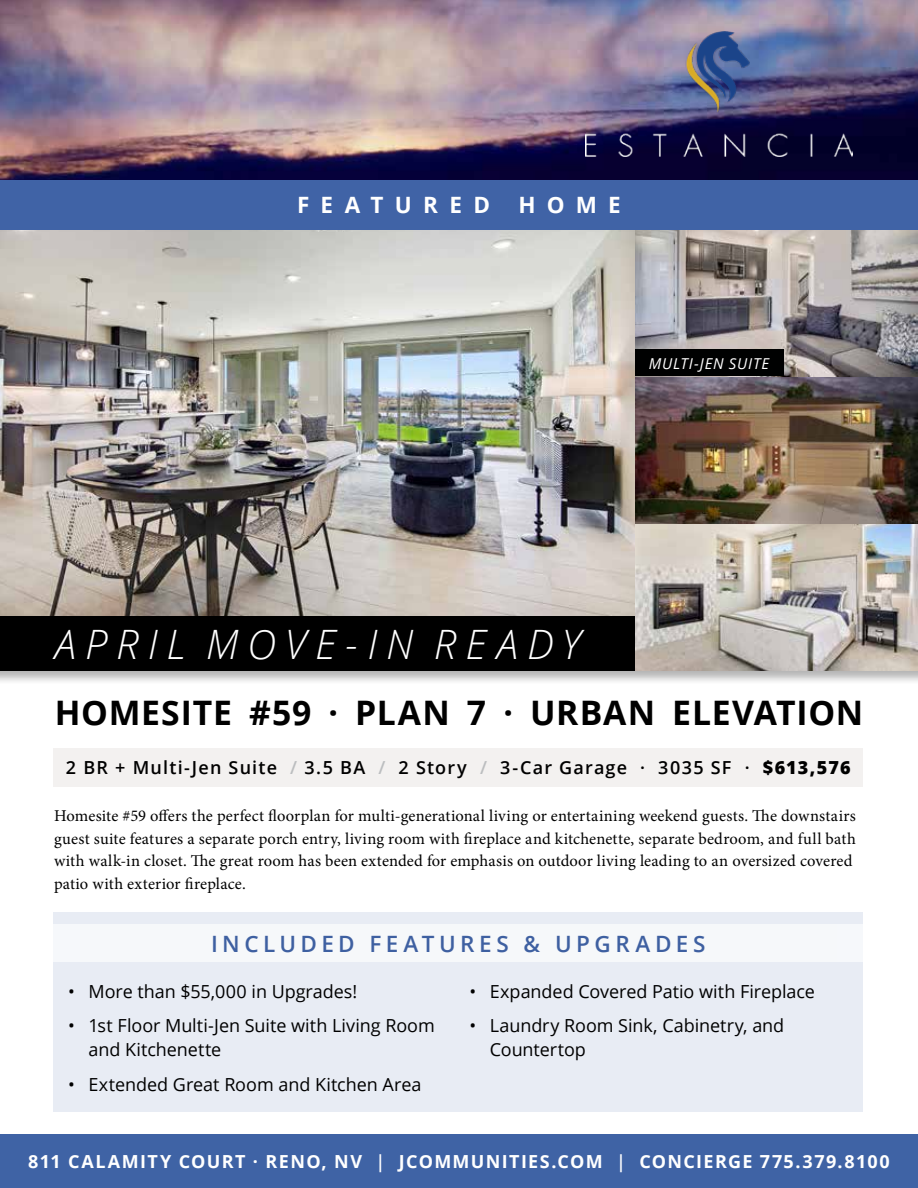
<style>
.page{position:relative;width:918px;height:1188px;background:#fff}
.page>*{position:absolute;margin:0;border:0;box-sizing:border-box;transform-origin:0 0}
.t1{font:italic 300 40.5px "Open Sans";letter-spacing:.22em;color:#fff}
.t2{font:700 33.75px "Open Sans";letter-spacing:.025em;color:#000}
.t3{font:600 22.5px "Open Sans";letter-spacing:.195em;color:#4163a4}
.t4{font:700 22.5px "Open Sans";letter-spacing:.495em;color:#fff}
.t5{font:18px/24px "Open Sans";letter-spacing:-.005em;color:#000}
.t6{font:700 18px "Open Sans";letter-spacing:.075em;color:#fff}
.t7{font:600 18px "Open Sans";letter-spacing:.065em;color:#000}
.t8{font:16.5px/22.5px "Minion Pro";letter-spacing:.01em;color:#000}
.t9{font:italic 15px "Open Sans";letter-spacing:.055em;color:#fff}
.s1{color:#bcbec0}
.s2{font-weight:800}
.s3{font-weight:600}
</style>
<div class="page">
<div style="left:0;top:438px;width:918px;height:247px;background:#000;opacity:.3"></div>
<img style="left:635px;top:229px;width:283px;height:441px">
<div style="left:635px;top:350px;width:148px;height:26px;background:#000101"></div>
<img style="left:0;top:229px;width:635px;height:387px">
<div style="left:1px;top:616px;width:634px;height:54px;background:#000"></div>
<img style="left:0;top:0;width:918px;height:180px">
<img style="left:586px;top:31px;width:266px;height:126px">
<div style="left:53px;top:912px;width:810px;height:200px;background:#e8ecf4"></div>
<div style="left:53px;top:925px;width:810px;height:37px;background:#f6f8fa"></div>
<div style="left:53px;top:748px;width:810px;height:38px;background:#f3f1f0"></div>
<div style="left:0;top:1134px;width:918px;height:54px;background:#3f63a5"></div>
<div style="left:0;top:180px;width:918px;height:49px;background:#4063a6"></div>
<h3 class="t4" style="left:297px;top:189px;width:194px">FEATURED</h3>
<h3 class="t4" style="left:518px;top:189px;width:104px">HOME</h3>
<p class="t9" style="left:649px;top:353px;width:122px">MULTI-JEN SUITE</p>
<h1 class="t1" style="left:55px;top:616px;width:528px">APRIL MOVE-IN READY</h1>
<h2 class="t2" style="left:55px;top:689px;width:810px">HOMESITE #59 · PLAN 7 · URBAN ELEVATION</h2>
<p class="t7" style="left:66px;top:755px;width:786px">2 BR + Multi-Jen Suite <span class="s1">/</span> 3.5 BA <span class="s1">/</span> 2 Story <span class="s1">/</span> 3-Car Garage · 3035 SF · <span class="s2">$613,576</span></p>
<p class="t8" style="left:54px;top:805px;width:803px">Homesite #59 offers the perfect floorplan for multi-generational living or entertaining weekend guests. The downstairs guest suite features a separate porch entry, living room with fireplace and kitchenette, separate bedroom, and full bath with walk-in closet. The great room has been extended for emphasis on outdoor living leading to an oversized covered patio with exterior fireplace.</p>
<h3 class="t3" style="left:211px;top:928px;width:496px">INCLUDED FEATURES &amp; UPGRADES</h3>
<p class="t5" style="left:68px;top:979px;width:290px">• More than $55,000 in Upgrades!</p>
<p class="t5" style="left:89px;top:1013px;width:348px;text-indent:-20px">• 1st Floor Multi-Jen Suite with Living Room and Kitchenette</p>
<p class="t5" style="left:68px;top:1072px;width:355px">• Extended Great Room and Kitchen Area</p>
<p class="t5" style="left:470px;top:979px;width:347px">• Expanded Covered Patio with Fireplace</p>
<p class="t5" style="left:490px;top:1013px;width:296px;text-indent:-20px">• Laundry Room Sink, Cabinetry, and<br>Countertop</p>
<p class="t6" style="left:28px;top:1149px;width:863px">811 CALAMITY COURT · RENO, NV <span class="s3">|</span> JCOMMUNITIES.COM <span class="s3">|</span> CONCIERGE 775.379.8100</p>
</div>
